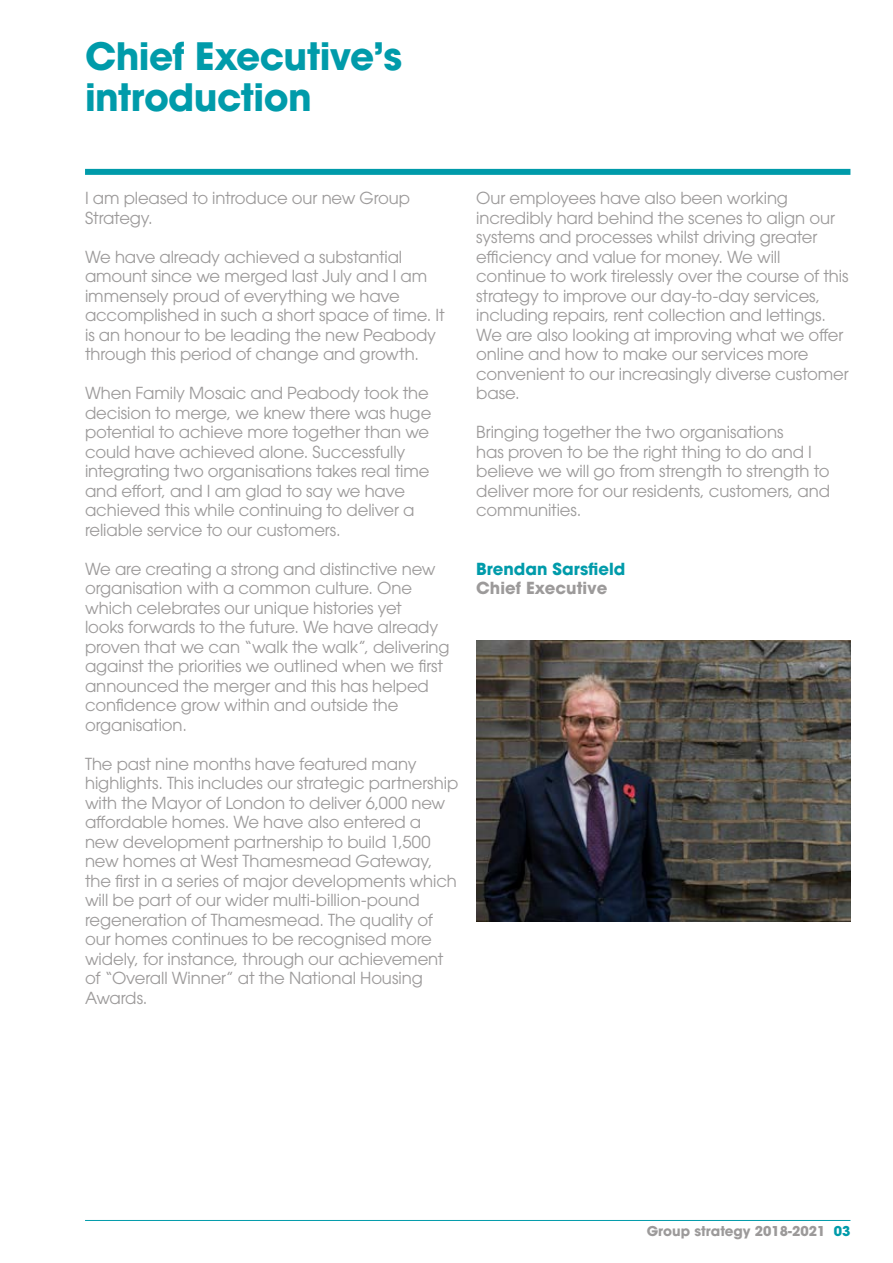
<style>
.page{position:relative;width:893px;height:1263px;background:#fff}
.page>*{position:absolute;margin:0;border:0;box-sizing:border-box;transform-origin:0 0}
.t1{font:700 37.5px/40.5px "ITC Avant Garde Std";letter-spacing:-.015em;color:#009baa}
.t2{font:16.5px/19.5px "ITC Avant Garde Std";letter-spacing:-.005em;color:#9c9a9a}
.t3{font:700 16.5px "ITC Avant Garde Std";color:#009baa}
.t4{font:700 16.5px "ITC Avant Garde Std";color:#9c9a9a}
.t5{font:700 13.5px "ITC Avant Garde Std";color:#9c9a9a}
.s1{color:#009baa}
</style>
<div class="page">
<hr style="left:85px;top:1220px;width:765px;height:1px;background:#009baa">
<div style="left:85px;top:169px;width:765px;height:6px;background:#009baa"></div>
<img style="left:476px;top:640px;width:374px;height:282px">
<h1 class="t1" style="left:85px;top:36px;width:319px">Chief Executive’s introduction</h1>
<p class="t2" style="left:85px;top:188px;width:326px">I am pleased to introduce our new Group<br>Strategy.</p>
<p class="t2" style="left:85px;top:247px;width:361px">We have already achieved a substantial amount since we merged last July and I am immensely proud of everything we have accomplished in such a short space of time. It is an honour to be leading the new Peabody through this period of change and growth.</p>
<p class="t2" style="left:85px;top:383px;width:348px">When Family Mosaic and Peabody took the decision to merge, we knew there was huge potential to achieve more together than we could have achieved alone. Successfully integrating two organisations takes real time and effort, and I am glad to say we have achieved this while continuing to deliver a reliable service to our customers.</p>
<p class="t2" style="left:85px;top:559px;width:366px">We are creating a strong and distinctive new organisation with a common culture. One which celebrates our unique histories yet<br>looks forwards to the future. We have already proven that we can “walk the walk”, delivering against the priorities we outlined when we first announced the merger and this has helped confidence grow within and outside the organisation.</p>
<p class="t2" style="left:85px;top:754px;width:375px">The past nine months have featured many highlights. This includes our strategic partnership with the Mayor of London to deliver 6,000 new affordable homes. We have also entered a new development partnership to build 1,500 new homes at West Thamesmead Gateway, the first in a series of major developments which will be part of our wider multi-billion-pound regeneration of Thamesmead. The quality of our homes continues to be recognised more widely, for instance, through our achievement of “Overall Winner” at the National Housing Awards.</p>
<p class="t2" style="left:476px;top:188px;width:374px">Our employees have also been working incredibly hard behind the scenes to align our systems and processes whilst driving greater efficiency and value for money. We will continue to work tirelessly over the course of this strategy to improve our day-to-day services, including repairs, rent collection and lettings.<br>We are also looking at improving what we offer online and how to make our services more convenient to our increasingly diverse customer base.</p>
<p class="t2" style="left:476px;top:422px;width:355px">Bringing together the two organisations<br>has proven to be the right thing to do and I believe we will go from strength to strength to deliver more for our residents, customers, and communities.</p>
<p class="t3" style="left:476px;top:558px;width:150px">Brendan Sarsfield</p>
<p class="t4" style="left:476px;top:577px;width:133px">Chief Executive</p>
<p class="t5" style="left:647px;top:1222px;width:205px">Group strategy 2018-2021 <span class="s1">03</span></p>
</div>
